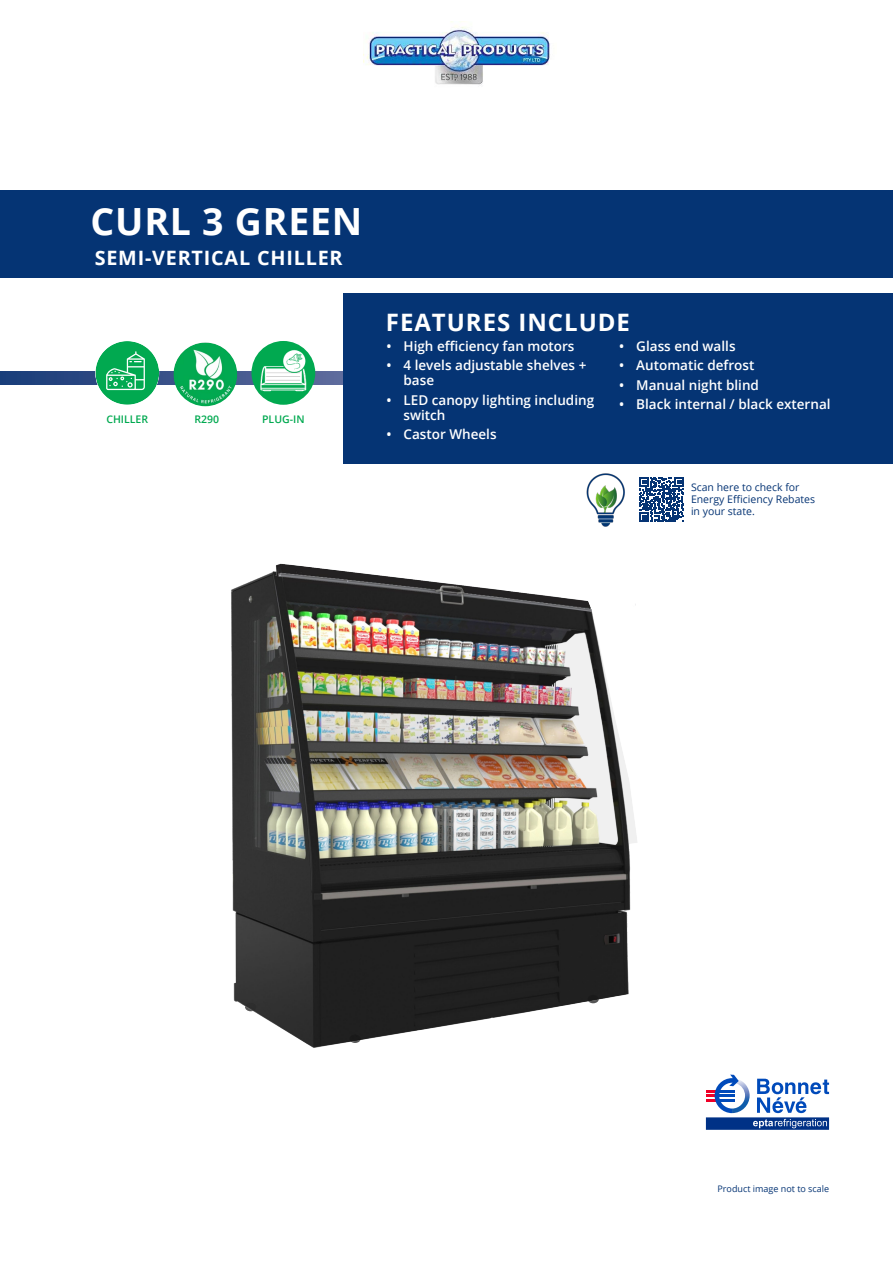
<style>
.page{position:relative;width:893px;height:1263px;background:#fff}
.page>*{position:absolute;margin:0;border:0;box-sizing:border-box;transform-origin:0 0}
.t1{font:700 37.5px "Open Sans";letter-spacing:.02em;color:#fff}
.t2{font:700 24px "Open Sans";letter-spacing:.04em;color:#fff}
.t3{font:700 19.8px "Open Sans";letter-spacing:.04em;color:#fff}
.t4{font:600 13.5px/15px "Open Sans";color:#fff}
.t5{font:10.5px/12px "Open Sans";color:#053474}
.t6{font:600 10.5px "Open Sans";color:#01a950}
.t7{font:9px "Open Sans";color:#053474}
</style>
<div class="page">
<img style="left:231px;top:563px;width:406px;height:485px">
<svg style="left:706px;top:1074px;width:123px;height:56px"></svg>
<svg style="left:0;top:372px;width:344px;height:12px;background:#324e86"></svg>
<svg style="left:96px;top:341px;width:63px;height:64px"></svg>
<img style="left:173px;top:342px;width:64px;height:64px;border-radius:32px">
<img style="left:251px;top:341px;width:64px;height:64px;border-radius:32px">
<div style="left:0;top:191px;width:893px;height:87px;background:#053474"></div>
<div style="left:344px;top:293px;width:549px;height:170px;background:#053474"></div>
<img style="left:586px;top:473px;width:39px;height:54px">
<svg style="left:639px;top:477px;width:45px;height:45px"></svg>
<img style="left:363px;top:21px;width:187px;height:64px">
<p class="t1" style="left:91px;top:195px;width:273px">CURL 3 GREEN</p>
<p class="t3" style="left:95px;top:243px;width:249px">SEMI-VERTICAL CHILLER</p>
<p class="t6" style="left:106px;top:412px;width:43px">CHILLER</p>
<p class="t6" style="left:194px;top:412px;width:26px">R290</p>
<p class="t6" style="left:262px;top:412px;width:44px">PLUG-IN</p>
<p class="t2" style="left:386px;top:305px;width:246px">FEATURES INCLUDE</p>
<p class="t4" style="left:387px;top:338px;width:189px">• High efficiency fan motors</p>
<p class="t4" style="left:404px;top:358px;width:184px;text-indent:-17px">• 4 levels adjustable shelves + base</p>
<p class="t4" style="left:404px;top:392px;width:192px;text-indent:-17px">• LED canopy lighting including switch</p>
<p class="t4" style="left:387px;top:426px;width:112px">• Castor Wheels</p>
<p class="t4" style="left:619px;top:338px;width:118px">• Glass end walls</p>
<p class="t4" style="left:619px;top:358px;width:137px">• Automatic defrost</p>
<p class="t4" style="left:619px;top:377px;width:141px">• Manual night blind</p>
<p class="t4" style="left:619px;top:396px;width:213px">• Black internal / black external</p>
<p class="t5" style="left:691px;top:481px;width:110px">Scan here to check for</p>
<p class="t5" style="left:691px;top:493px;width:126px">Energy Efficiency Rebates in your state.</p>
<p class="t7" style="left:717px;top:1183px;width:113px">Product image not to scale</p>
</div>
